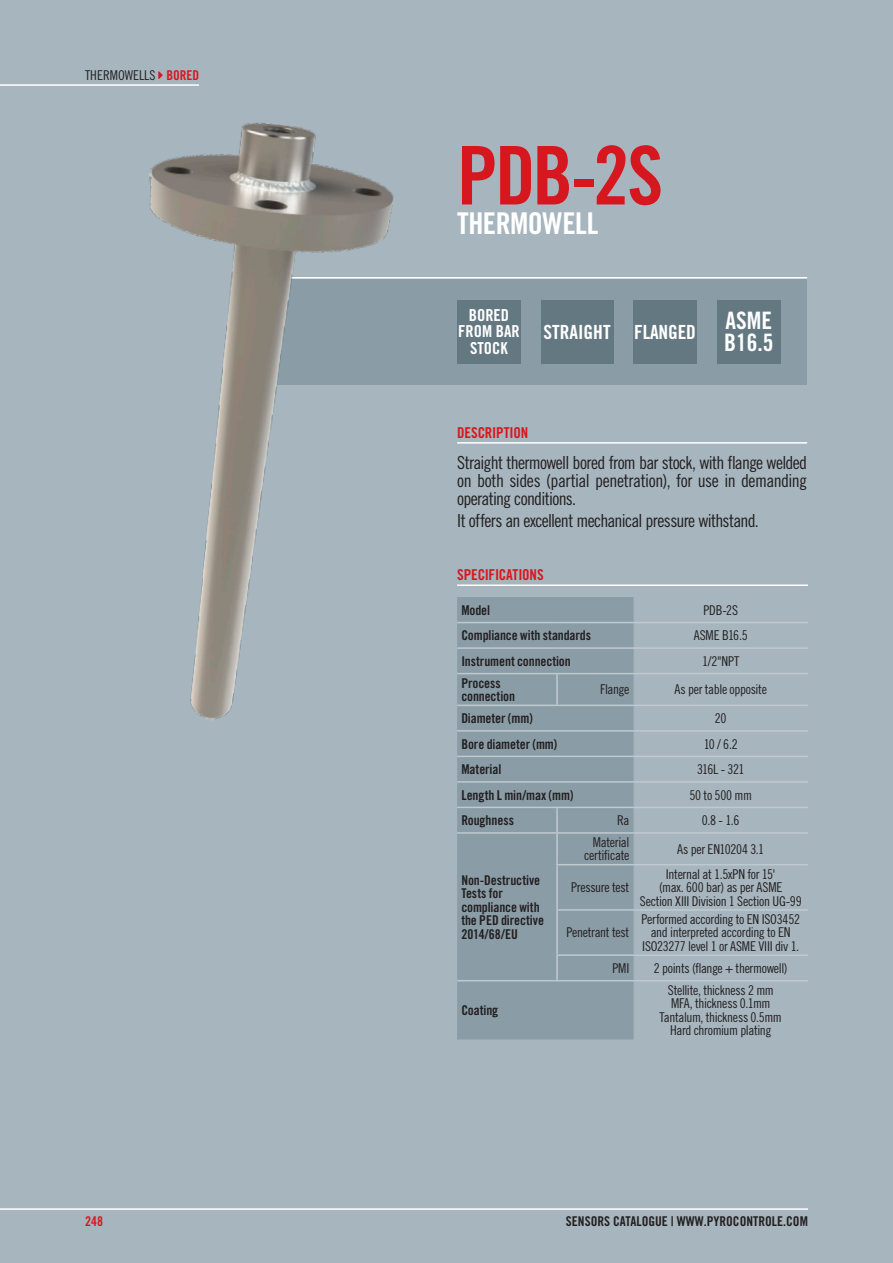
<style>
.page{position:relative;width:893px;height:1263px;background:#a7b6be}
.page>*{position:absolute;margin:0;border:0;box-sizing:border-box;transform-origin:0 0}
.Titre{font:81px "Trade Gothic LT Std Bd Cn 20";color:#d7171f}
.Sous-titre{font:30px "Trade Gothic LT Std Bd Cn 20";letter-spacing:-.015em;color:#fff}
.t1{font:24px "Trade Gothic LT Std Bd Cn 20";color:#fff}
.t2{font:19.5px "Trade Gothic LT Std Bd Cn 20";color:#fff}
.texte_description{font:18px/18px "Trade Gothic LT Std Cn 18";letter-spacing:-.035em;color:#231f20;text-align:justify}
.t3{font:16.5px/16.5px "Trade Gothic LT Std Bd Cn 20";color:#fff;text-align:center}
.descriptif{font:15px "Trade Gothic LT Std Bd Cn 20";letter-spacing:-.015em;color:#d7171f}
.tablo_-_descriptif{font:13.5px/13.5px "Trade Gothic LT Std Cn 18";letter-spacing:-.025em;color:#231f20;text-align:center}
.tablo_-_caracteristi{font:13.5px/13.5px "Trade Gothic LT Std Bd Cn 20";letter-spacing:-.005em;color:#231f20}
.tablo_-_descriptif-2{font:13.5px "Trade Gothic LT Std Cn 18";color:#231f20}
.t4{font:13.5px "Trade Gothic LT Std Bd Cn 20";color:#d7171f}
.s1{font-family:"Trade Gothic LT Std Bd Cn 20";color:#d7171f}
</style>
<div class="page">
<hr style="left:0;top:1208px;width:808px;height:2px;background:#fff">
<hr style="left:0;top:84px;width:199px;height:2px;background:#fff">
<hr style="left:457px;top:442px;width:350px;height:2px;background:#fff">
<div style="left:261px;top:278px;width:546px;height:106px;background:#8a9ca6"></div>
<hr style="left:280px;top:277px;width:527px;height:1px;background:#fff">
<img style="left:149px;top:122px;width:251px;height:598px">
<hr style="left:457px;top:584px;width:351px;height:2px;background:#fff">
<div style="left:457px;top:597px;width:177px;height:442px;background:#8a9ca6"></div>
<hr style="left:457px;top:622px;width:100px;height:1px;background:#bfcad0">
<hr style="left:557px;top:622px;width:77px;height:1px;background:#bfcad0">
<hr style="left:634px;top:622px;width:174px;height:1px;background:#bfcad0">
<hr style="left:457px;top:647px;width:100px;height:2px;background:#bfcad0">
<hr style="left:557px;top:647px;width:77px;height:2px;background:#bfcad0">
<hr style="left:634px;top:647px;width:174px;height:2px;background:#bfcad0">
<hr style="left:457px;top:730px;width:100px;height:2px;background:#bfcad0">
<hr style="left:557px;top:730px;width:77px;height:2px;background:#bfcad0">
<hr style="left:634px;top:730px;width:174px;height:2px;background:#bfcad0">
<hr style="left:457px;top:756px;width:100px;height:1px;background:#bfcad0">
<hr style="left:557px;top:756px;width:77px;height:1px;background:#bfcad0">
<hr style="left:634px;top:756px;width:174px;height:1px;background:#bfcad0">
<hr style="left:457px;top:781px;width:100px;height:2px;background:#bfcad0">
<hr style="left:557px;top:781px;width:77px;height:2px;background:#bfcad0">
<hr style="left:634px;top:781px;width:174px;height:2px;background:#bfcad0">
<hr style="left:457px;top:673px;width:100px;height:1px;background:#bfcad0">
<hr style="left:457px;top:705px;width:100px;height:1px;background:#bfcad0">
<hr style="left:457px;top:807px;width:100px;height:1px;background:#bfcad0">
<hr style="left:457px;top:832px;width:100px;height:2px;background:#bfcad0">
<hr style="left:557px;top:673px;width:77px;height:1px;background:#bfcad0">
<hr style="left:634px;top:673px;width:174px;height:1px;background:#bfcad0">
<hr style="left:557px;top:705px;width:77px;height:1px;background:#bfcad0">
<hr style="left:634px;top:705px;width:174px;height:1px;background:#bfcad0">
<hr style="left:557px;top:807px;width:77px;height:1px;background:#bfcad0">
<hr style="left:634px;top:807px;width:174px;height:1px;background:#bfcad0">
<hr style="left:557px;top:832px;width:77px;height:2px;background:#bfcad0">
<hr style="left:634px;top:832px;width:174px;height:2px;background:#bfcad0">
<hr style="left:556px;top:864px;width:78px;height:1px;background:#bfcad0">
<hr style="left:634px;top:864px;width:174px;height:1px;background:#bfcad0">
<hr style="left:556px;top:909px;width:78px;height:2px;background:#bfcad0">
<hr style="left:634px;top:909px;width:174px;height:2px;background:#bfcad0">
<hr style="left:556px;top:954px;width:78px;height:2px;background:#bfcad0">
<hr style="left:634px;top:954px;width:174px;height:2px;background:#bfcad0">
<hr style="left:457px;top:980px;width:100px;height:1px;background:#bfcad0">
<hr style="left:557px;top:980px;width:77px;height:1px;background:#bfcad0">
<hr style="left:634px;top:980px;width:174px;height:1px;background:#bfcad0">
<hr style="left:556px;top:674px;width:2px;height:31px;background:#bfcad0">
<hr style="left:556px;top:808px;width:2px;height:24px;background:#bfcad0">
<hr style="left:556px;top:834px;width:2px;height:30px;background:#bfcad0">
<hr style="left:556px;top:865px;width:2px;height:44px;background:#bfcad0">
<hr style="left:556px;top:911px;width:2px;height:43px;background:#bfcad0">
<hr style="left:556px;top:956px;width:2px;height:24px;background:#bfcad0">
<div style="left:457px;top:300px;width:64px;height:63px;background:#647882"></div>
<div style="left:717px;top:300px;width:64px;height:63px;background:#647882"></div>
<div style="left:633px;top:300px;width:64px;height:63px;background:#647882"></div>
<div style="left:541px;top:300px;width:72px;height:63px;background:#647882"></div>
<p class="tablo_-_descriptif-2" style="left:85px;top:67px;width:116px">THERMOWELLS <span class="s1">BORED</span></p>
<p class="Titre" style="left:457px;top:126px;width:208px">PDB-2S</p>
<p class="Sous-titre" style="left:457px;top:206px;width:143px">THERMOWELL</p>
<p class="t3" style="left:458px;top:307px;width:63px">BORED<br>FROM BAR<br>STOCK</p>
<p class="t1" style="left:725px;top:306px;width:48px">ASME</p>
<p class="t2" style="left:543px;top:320px;width:69px">STRAIGHT</p>
<p class="t2" style="left:634px;top:320px;width:63px">FLANGED</p>
<p class="t1" style="left:724px;top:328px;width:51px">B16.5</p>
<p class="descriptif" style="left:457px;top:423px;width:73px">DESCRIPTION</p>
<p class="texte_description" style="left:457px;top:453px;width:352px">Straight thermowell bored from bar stock, with flange welded on both sides (partial penetration), for use in demanding operating conditions.</p>
<p class="texte_description" style="left:457px;top:511px;width:303px">It offers an excellent mechanical pressure withstand.</p>
<p class="descriptif" style="left:457px;top:566px;width:88px">SPECIFICATIONS</p>
<p class="tablo_-_caracteristi" style="left:461px;top:603px;width:30px">Model</p>
<p class="tablo_-_descriptif" style="left:703px;top:603px;width:36px">PDB-2S</p>
<p class="tablo_-_caracteristi" style="left:461px;top:628px;width:131px">Compliance with standards</p>
<p class="tablo_-_descriptif" style="left:694px;top:628px;width:55px">ASME B16.5</p>
<p class="tablo_-_caracteristi" style="left:461px;top:654px;width:111px">Instrument connection</p>
<p class="tablo_-_descriptif" style="left:702px;top:654px;width:39px">1/2"NPT</p>
<p class="tablo_-_caracteristi" style="left:461px;top:676px;width:55px">Process connection</p>
<p class="tablo_-_descriptif" style="left:600px;top:683px;width:31px">Flange</p>
<p class="tablo_-_descriptif" style="left:675px;top:683px;width:94px">As per table opposite</p>
<p class="tablo_-_caracteristi" style="left:461px;top:711px;width:73px">Diameter (mm)</p>
<p class="tablo_-_descriptif" style="left:715px;top:711px;width:13px">20</p>
<p class="tablo_-_caracteristi" style="left:461px;top:737px;width:97px">Bore diameter (mm)</p>
<p class="tablo_-_descriptif" style="left:704px;top:737px;width:36px">10 / 6.2</p>
<p class="tablo_-_caracteristi" style="left:461px;top:762px;width:41px">Material</p>
<p class="tablo_-_descriptif" style="left:697px;top:762px;width:49px">316L - 321</p>
<p class="tablo_-_caracteristi" style="left:461px;top:788px;width:114px">Length L min/max (mm)</p>
<p class="tablo_-_descriptif" style="left:689px;top:788px;width:64px">50 to 500 mm</p>
<p class="tablo_-_caracteristi" style="left:461px;top:813px;width:54px">Roughness</p>
<p class="tablo_-_descriptif" style="left:617px;top:813px;width:14px">Ra</p>
<p class="tablo_-_descriptif" style="left:702px;top:813px;width:39px">0.8 - 1.6</p>
<p class="tablo_-_caracteristi" style="left:461px;top:873px;width:84px">Non-Destructive<br>Tests for compliance with the PED directive<br>2014/68/EU</p>
<p class="tablo_-_caracteristi" style="left:461px;top:1003px;width:38px">Coating</p>
<p class="tablo_-_descriptif" style="left:584px;top:835px;width:47px;text-align:right">Material certificate</p>
<p class="tablo_-_descriptif" style="left:677px;top:842px;width:89px">As per EN10204 3.1</p>
<p class="tablo_-_descriptif" style="left:571px;top:880px;width:60px">Pressure test</p>
<p class="tablo_-_descriptif" style="left:640px;top:867px;width:163px">Internal at 1.5xPN for 15'<br>(max. 600 bar) as per ASME<br>Section XIII Division 1 Section UG-99</p>
<p class="tablo_-_descriptif" style="left:566px;top:926px;width:64px">Penetrant test</p>
<p class="tablo_-_descriptif" style="left:641px;top:912px;width:160px">Performed according to EN ISO3452 and interpreted according to EN<br>ISO23277 level 1 or ASME VIII div 1.</p>
<p class="tablo_-_descriptif" style="left:612px;top:961px;width:18px">PMI</p>
<p class="tablo_-_descriptif" style="left:654px;top:961px;width:135px">2 points (flange + thermowell)</p>
<p class="tablo_-_descriptif" style="left:660px;top:983px;width:124px">Stellite, thickness 2 mm<br>MFA, thickness 0.1mm<br>Tantalum, thickness 0.5mm<br>Hard chromium plating</p>
<p class="t4" style="left:85px;top:1213px;width:19px">248</p>
<p class="tablo_-_caracteristi" style="left:566px;top:1215px;width:243px">SENSORS CATALOGUE | WWW.PYROCONTROLE.COM</p>
</div>
